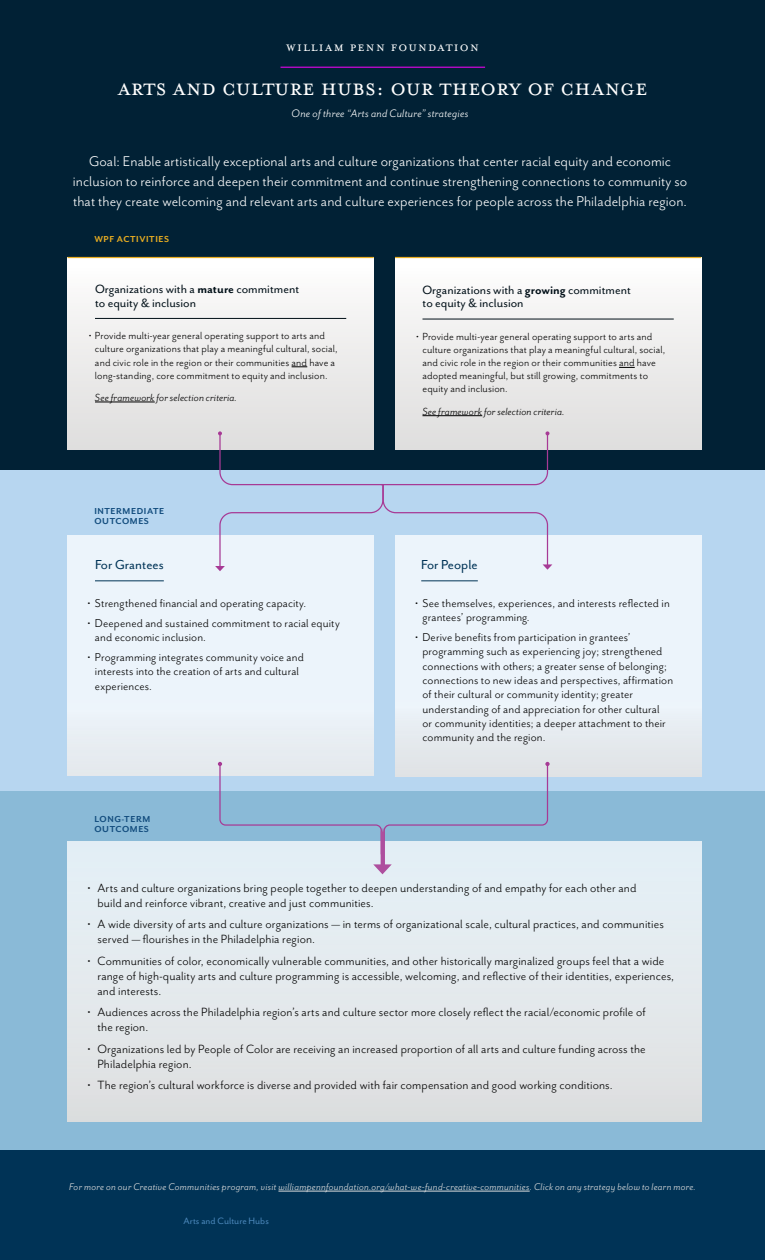
<style>
.page{position:relative;width:765px;height:1260px;background:#fff}
.page>*{position:absolute;margin:0;border:0;box-sizing:border-box;transform-origin:0 0}
.t1{font:26.25px "Mrs Eaves All Small Caps OT";color:#fff}
.t2{font:16.25px/20px "Mr Eaves San OT";letter-spacing:.005em;color:#fff;text-align:center}
.t3{font:15px "Mrs Eaves All Small Caps OT";letter-spacing:.08em;color:#fff}
.t4{font:15px "Mr Eaves San OT";color:#003356}
.t5{font:13.75px/15px "Mr Eaves San OT";letter-spacing:.005em;color:#000}
.t6{font:13.75px/13.8px "Mr Eaves San OT";color:#011018}
.t7{font:13.12px/14.4px "Mr Eaves San OT";letter-spacing:.01em;color:#000}
.t8{font:italic 12.5px "Mr Eaves San OT";letter-spacing:.02em;color:#fff}
.t9{font:11.88px/13.1px "Mr Eaves San OT";letter-spacing:.01em;color:#000}
.t10{font:italic 11.88px "Mr Eaves San OT";letter-spacing:.01em;color:#000}
.t11{font:italic 11.25px "Mr Eaves San OT";letter-spacing:.02em;color:#dedede}
.t12{font:10.62px "Mr Eaves San OT";color:#4b87ba}
.t13{font:700 10px/10px "Mr Eaves San OT";letter-spacing:.06em;color:#134d7e}
.t14{font:700 10px "Mr Eaves San OT";letter-spacing:.06em;color:#e8ad22}
.s1{font-weight:700}
</style>
<div class="page">
<div style="left:0;top:398px;width:765px;height:393px;background:#b7d6f0"></div>
<div style="left:0;top:0;width:765px;height:470px;background:#012135"></div>
<div style="left:68px;top:258px;width:306px;height:192px;background:linear-gradient(to bottom,#fefefe,#dedddd)"></div>
<svg style="left:292px;top:367px;width:15px;height:1px"></svg>
<hr style="left:95px;top:402px;width:60px;height:1px;background:#000">
<hr style="left:68px;top:257px;width:306px;height:1px;background:#e8ad22">
<div style="left:395px;top:258px;width:306px;height:192px;background:linear-gradient(to bottom,#fcfcfc,#dedddd)"></div>
<svg style="left:619px;top:367px;width:16px;height:1px"></svg>
<hr style="left:422px;top:415px;width:60px;height:1px;background:#000">
<hr style="left:422px;top:319px;width:252px;height:1px;background:#011018">
<hr style="left:395px;top:257px;width:306px;height:1px;background:#e8ad22">
<div style="left:0;top:791px;width:765px;height:390px;background:#8abad7"></div>
<div style="left:68px;top:842px;width:633px;height:279px;background:linear-gradient(to right,#e2e8ec,#e2e8ec)"></div>
<hr style="left:281px;top:67px;width:204px;height:1px;background:#f0f">
<div style="left:68px;top:536px;width:306px;height:240px;background:#ecf4fb"></div>
<hr style="left:95px;top:581px;width:69px;height:1px;background:#003356">
<div style="left:395px;top:536px;width:306px;height:240px;background:linear-gradient(to bottom,#eef7ff,#e6ebef)"></div>
<hr style="left:421px;top:581px;width:57px;height:1px;background:#003356">
<div style="left:0;top:1150px;width:765px;height:110px;background:#003356"></div>
<svg style="left:218px;top:762px;width:332px;height:112px"></svg>
<hr style="left:278px;top:1191px;width:252px;height:1px;background:#dedede">
<hr style="left:95px;top:318px;width:251px;height:1px;background:#011018">
<svg style="left:215px;top:431px;width:337px;height:140px"></svg>
<p class="t3" style="left:286px;top:39px;width:194px">William Penn Foundation</p>
<h1 class="t1" style="left:117px;top:73px;width:532px">arts and culture hubs: our theory of change</h1>
<p class="t8" style="left:292px;top:106px;width:178px">One of three “Arts and Culture” strategies</p>
<p class="t2" style="left:73px;top:151px;width:616px">Goal: Enable artistically exceptional arts and culture organizations that center racial equity and economic inclusion to reinforce and deepen their commitment and continue strengthening connections to community so that they create welcoming and relevant arts and culture experiences for people across the Philadelphia region.</p>
<p class="t14" style="left:94px;top:233px;width:76px">WPF ACTIVITIES</p>
<p class="t6" style="left:95px;top:282px;width:206px">Organizations with a <span class="s1">mature</span> commitment to equity &amp; inclusion</p>
<p class="t9" style="left:95px;top:329px;width:244px;text-indent:-6px">• Provide multi-year general operating support to arts and culture organizations that play a meaningful cultural, social, and civic role in the region or their communities and have a long-standing, core commitment to equity and inclusion.</p>
<p class="t10" style="left:95px;top:391px;width:144px">See framework for selection criteria.</p>
<p class="t13" style="left:94px;top:506px;width:71px">INTERMEDIATE<br>OUTCOMES</p>
<p class="t4" style="left:95px;top:557px;width:70px">For Grantees</p>
<p class="t7" style="left:88px;top:596px;width:220px">• Strengthened financial and operating capacity.</p>
<p class="t7" style="left:95px;top:616px;width:246px;text-indent:-7px">• Deepened and sustained commitment to racial equity and economic inclusion.</p>
<p class="t7" style="left:95px;top:650px;width:210px;text-indent:-7px">• Programming integrates community voice and interests into the creation of arts and cultural experiences.</p>
<p class="t13" style="left:94px;top:814px;width:57px">LONG-TERM<br>OUTCOMES</p>
<p class="t6" style="left:422px;top:283px;width:210px">Organizations with a <span class="s1">growing</span> commitment to equity &amp; inclusion</p>
<p class="t9" style="left:422px;top:330px;width:244px;text-indent:-6px">• Provide multi-year general operating support to arts and culture organizations that play a meaningful cultural, social, and civic role in the region or their communities and have adopted meaningful, but still growing, commitments to equity and inclusion.</p>
<p class="t10" style="left:422px;top:405px;width:144px">See framework for selection criteria.</p>
<p class="t4" style="left:421px;top:557px;width:58px">For People</p>
<p class="t7" style="left:422px;top:596px;width:249px;text-indent:-7px">• See themselves, experiences, and interests reflected in grantees’ programming.</p>
<p class="t7" style="left:422px;top:630px;width:252px;text-indent:-7px">• Derive benefits from participation in grantees’ programming such as experiencing joy; strengthened connections with others; a greater sense of belonging; connections to new ideas and perspectives, affirmation of their cultural or community identity; greater understanding of and appreciation for other cultural<br>or community identities; a deeper attachment to their community and the region.</p>
<p class="t5" style="left:97px;top:880px;width:540px;text-indent:-10px">• Arts and culture organizations bring people together to deepen understanding of and empathy for each other and build and reinforce vibrant, creative and just communities.</p>
<p class="t5" style="left:97px;top:917px;width:568px;text-indent:-10px">• A wide diversity of arts and culture organizations — in terms of organizational scale, cultural practices, and communities served — flourishes in the Philadelphia region.</p>
<p class="t5" style="left:97px;top:953px;width:578px;text-indent:-10px">• Communities of color, economically vulnerable communities, and other historically marginalized groups feel that a wide range of high-quality arts and culture programming is accessible, welcoming, and reflective of their identities, experiences, and interests.</p>
<p class="t5" style="left:97px;top:1005px;width:550px;text-indent:-10px">• Audiences across the Philadelphia region’s arts and culture sector more closely reflect the racial/economic profile of the region.</p>
<p class="t5" style="left:97px;top:1041px;width:550px;text-indent:-10px">• Organizations led by People of Color are receiving an increased proportion of all arts and culture funding across the<br>Philadelphia region.</p>
<p class="t5" style="left:88px;top:1078px;width:527px">• The region’s cultural workforce is diverse and provided with fair compensation and good working conditions.</p>
<p class="t11" style="left:69px;top:1181px;width:628px">For more on our Creative Communities program, visit williampennfoundation.org/what-we-fund-creative-communities. Click on any strategy below to learn more.</p>
<p class="t12" style="left:184px;top:1215px;width:87px">Arts and Culture Hubs</p>
</div>
